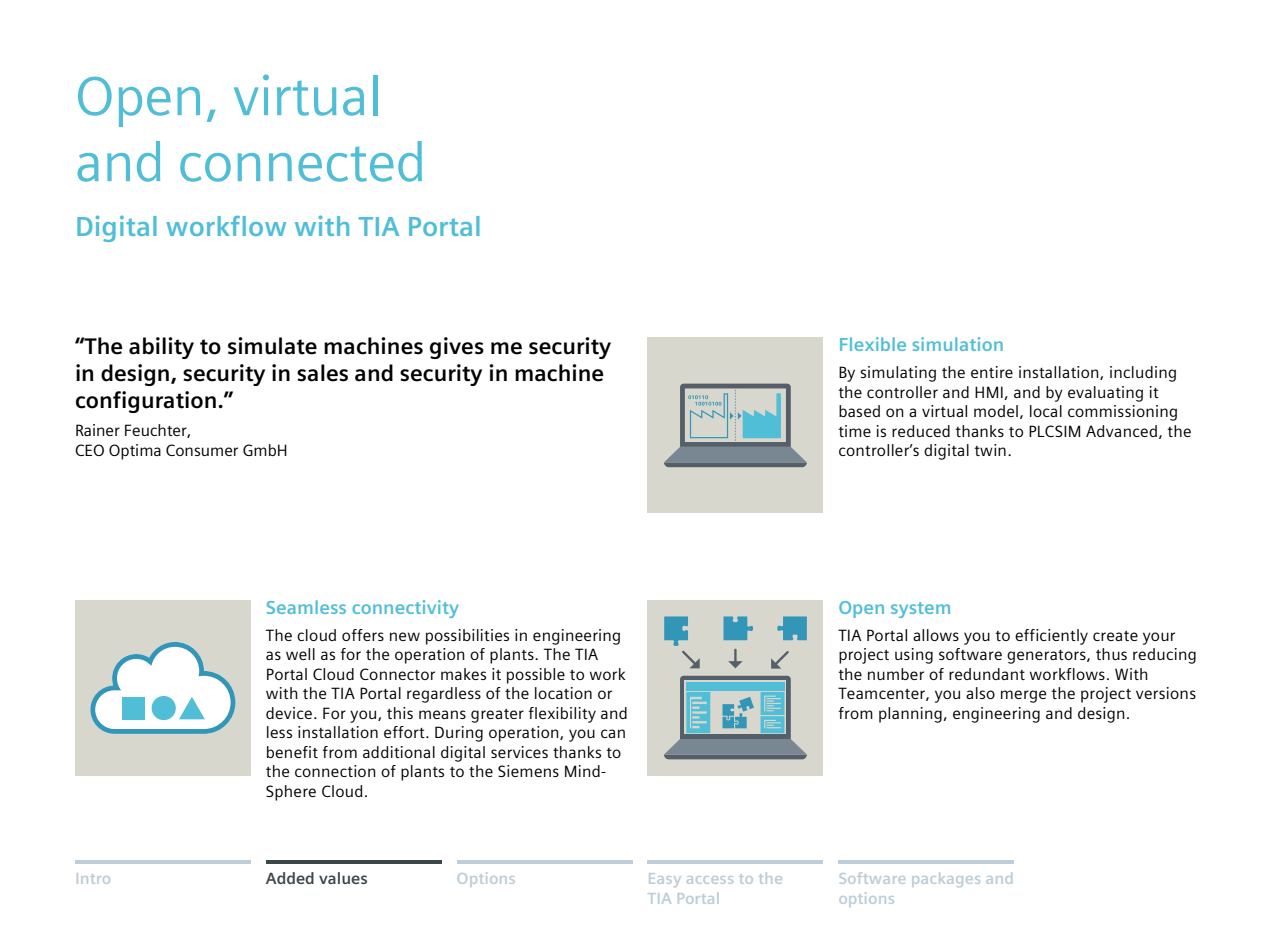
<style>
.page{position:relative;width:1280px;height:935px;background:#fff}
.page>*{position:absolute;margin:0;border:0;box-sizing:border-box;transform-origin:0 0}
.t1{font:55px/66px "Siemens Sans Global";letter-spacing:-.01em;color:#50bed7}
.t2{font:700 27.5px "Siemens Sans Global";color:#50bed7}
.t3{font:700 22.5px/27px "Siemens Sans Global";color:#000}
.t4{font:700 18.75px "Siemens Sans Global";color:#50bed7}
.t5{font:16.25px/19.5px "Siemens Sans Global";letter-spacing:.015em;color:#000}
.t6{font:700 16.25px/19.5px "Siemens Sans Global";color:#becdd7}
.t7{font:700 16.25px "Siemens Sans Global";color:#3c464b}
</style>
<div class="page">
<hr style="left:75px;top:860px;width:176px;height:4px;background:#becdd7">
<hr style="left:457px;top:860px;width:175px;height:4px;background:#becdd7">
<hr style="left:648px;top:860px;width:175px;height:4px;background:#becdd7">
<hr style="left:838px;top:860px;width:176px;height:4px;background:#becdd7">
<hr style="left:266px;top:860px;width:176px;height:4px;background:#3c464b">
<div style="left:648px;top:338px;width:175px;height:175px;background:#d7d7cd"></div>
<svg style="left:664px;top:384px;width:143px;height:83px"></svg>
<div style="left:648px;top:600px;width:175px;height:176px;background:#d7d7cd"></div>
<svg style="left:664px;top:676px;width:143px;height:83px"></svg>
<svg style="left:777px;top:616px;width:30px;height:24px"></svg>
<svg style="left:724px;top:616px;width:29px;height:24px"></svg>
<svg style="left:771px;top:651px;width:18px;height:18px"></svg>
<svg style="left:664px;top:616px;width:36px;height:52px"></svg>
<svg style="left:728px;top:649px;width:15px;height:19px"></svg>
<div style="left:75px;top:600px;width:176px;height:176px;background:#d7d7cd"></div>
<svg style="left:90px;top:642px;width:145px;height:92px"></svg>
<h1 class="t1" style="left:75px;top:64px;width:353px">Open, virtual and connected</h1>
<h2 class="t2" style="left:75px;top:206px;width:409px">Digital workflow with TIA Portal</h2>
<h3 class="t3" style="left:75px;top:333px;width:538px">“The ability to simulate machines gives me security in design, security in sales and security in machine configuration.”</h3>
<p class="t5" style="left:75px;top:421px;width:214px">Rainer Feuchter,<br>CEO Optima Consumer GmbH</p>
<p class="t4" style="left:266px;top:593px;width:195px">Seamless connectivity</p>
<p class="t5" style="left:266px;top:625px;width:364px">The cloud offers new possibilities in engineering as well as for the operation of plants. The TIA Portal Cloud Connector makes it possible to work with the TIA Portal regardless of the location or device. For you, this means greater flexibility and less installation effort. During operation, you can benefit from additional digital services thanks to the connection of plants to the Siemens Mind-Sphere Cloud.</p>
<p class="t4" style="left:838px;top:330px;width:167px">Flexible simulation</p>
<p class="t5" style="left:838px;top:363px;width:355px">By simulating the entire installation, including the controller and HMI, and by evaluating it based on a virtual model, local commissioning time is reduced thanks to PLCSIM Advanced, the controller’s digital twin.</p>
<p class="t4" style="left:838px;top:593px;width:115px">Open system</p>
<p class="t5" style="left:838px;top:625px;width:360px">TIA Portal allows you to efficiently create your project using software generators, thus reducing the number of redundant workflows. With Teamcenter, you also merge the project versions from planning, engineering and design.</p>
<p class="t6" style="left:75px;top:869px;width:38px">Intro</p>
<p class="t6" style="left:457px;top:869px;width:61px">Options</p>
<p class="t6" style="left:648px;top:869px;width:137px">Easy access to the<br>TIA Portal</p>
<p class="t6" style="left:838px;top:869px;width:177px">Software packages and options</p>
<p class="t7" style="left:266px;top:866px;width:104px">Added values</p>
</div>
